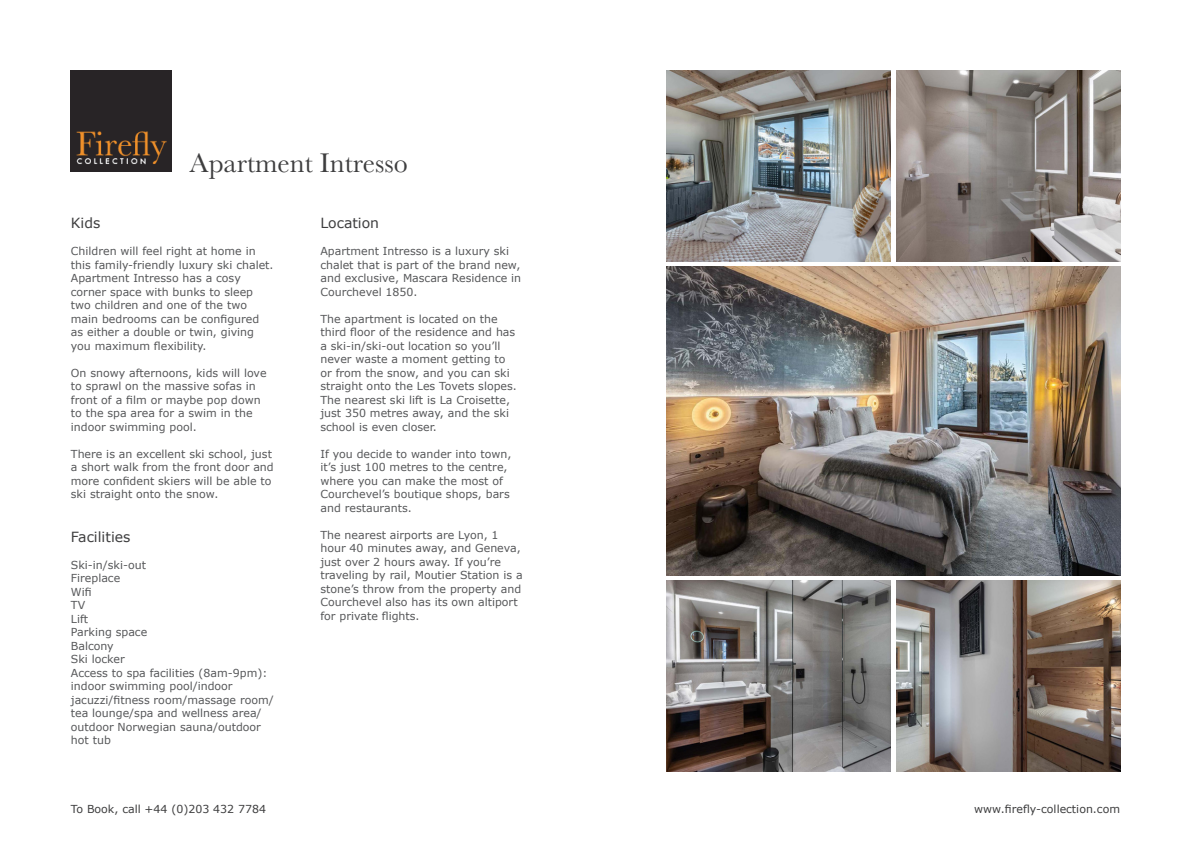
<style>
.page{position:relative;width:1191px;height:842px;background:#fff}
.page>*{position:absolute;margin:0;border:0;box-sizing:border-box;transform-origin:0 0}
.t1{font:28px "Baskerville";color:#3e3e3f}
.t2{font:14px "Verdana";color:#3e3e3f}
.t3{font:11px/13.5px "Verdana";color:#57585a}
.t4{font:11px "Verdana";color:#3e3e3f}
</style>
<div class="page">
<img style="left:71px;top:71px;width:101px;height:101px">
<img style="left:666px;top:267px;width:454px;height:308px">
<img style="left:666px;top:71px;width:224px;height:190px">
<img style="left:896px;top:71px;width:224px;height:190px">
<img style="left:666px;top:581px;width:224px;height:190px">
<img style="left:896px;top:581px;width:224px;height:190px">
<p class="t1" style="left:190px;top:145px;width:220px">Apartment Intresso</p>
<p class="t2" style="left:71px;top:214px;width:31px">Kids</p>
<p class="t3" style="left:71px;top:244px;width:204px">Children will feel right at home in this family-friendly luxury ski chalet.<br>Apartment Intresso has a cosy corner space with bunks to sleep two children and one of the two main bedrooms can be configured as either a double or twin, giving you maximum flexibility.</p>
<p class="t3" style="left:71px;top:366px;width:197px">On snowy afternoons, kids will love to sprawl on the massive sofas in front of a film or maybe pop down to the spa area for a swim in the indoor swimming pool.</p>
<p class="t3" style="left:71px;top:447px;width:204px">There is an excellent ski school, just a short walk from the front door and more confident skiers will be able to ski straight onto the snow.</p>
<p class="t2" style="left:71px;top:528px;width:61px">Facilities</p>
<p class="t3" style="left:71px;top:558px;width:77px">Ski-in/ski-out</p>
<p class="t3" style="left:71px;top:572px;width:51px">Fireplace</p>
<p class="t3" style="left:71px;top:585px;width:22px">Wifi</p>
<p class="t3" style="left:71px;top:599px;width:16px">TV</p>
<p class="t3" style="left:71px;top:612px;width:19px">Lift</p>
<p class="t3" style="left:71px;top:626px;width:78px">Parking space</p>
<p class="t3" style="left:71px;top:639px;width:44px">Balcony</p>
<p class="t3" style="left:71px;top:653px;width:55px">Ski locker</p>
<p class="t3" style="left:71px;top:666px;width:204px">Access to spa facilities (8am-9pm): indoor swimming pool/indoor jacuzzi/fitness room/massage room/ tea lounge/spa and wellness area/ outdoor Norwegian sauna/outdoor hot tub</p>
<p class="t4" style="left:71px;top:802px;width:197px">To Book, call +44 (0)203 432 7784</p>
<p class="t2" style="left:320px;top:214px;width:60px">Location</p>
<p class="t3" style="left:320px;top:244px;width:202px">Apartment Intresso is a luxury ski chalet that is part of the brand new, and exclusive, Mascara Residence in<br>Courchevel 1850.</p>
<p class="t3" style="left:320px;top:312px;width:198px">The apartment is located on the third floor of the residence and has a ski-in/ski-out location so you’ll never waste a moment getting to or from the snow, and you can ski straight onto the Les Tovets slopes.<br>The nearest ski lift is La Croisette, just 350 metres away, and the ski school is even closer.</p>
<p class="t3" style="left:320px;top:447px;width:192px">If you decide to wander into town, it’s just 100 metres to the centre, where you can make the most of<br>Courchevel’s boutique shops, bars and restaurants.</p>
<p class="t3" style="left:320px;top:528px;width:204px">The nearest airports are Lyon, 1 hour 40 minutes away, and Geneva, just over 2 hours away. If you’re traveling by rail, Moutier Station is a stone’s throw from the property and<br>Courchevel also has its own altiport for private flights.</p>
<p class="t4" style="left:974px;top:802px;width:147px">www.firefly-collection.com</p>
</div>
